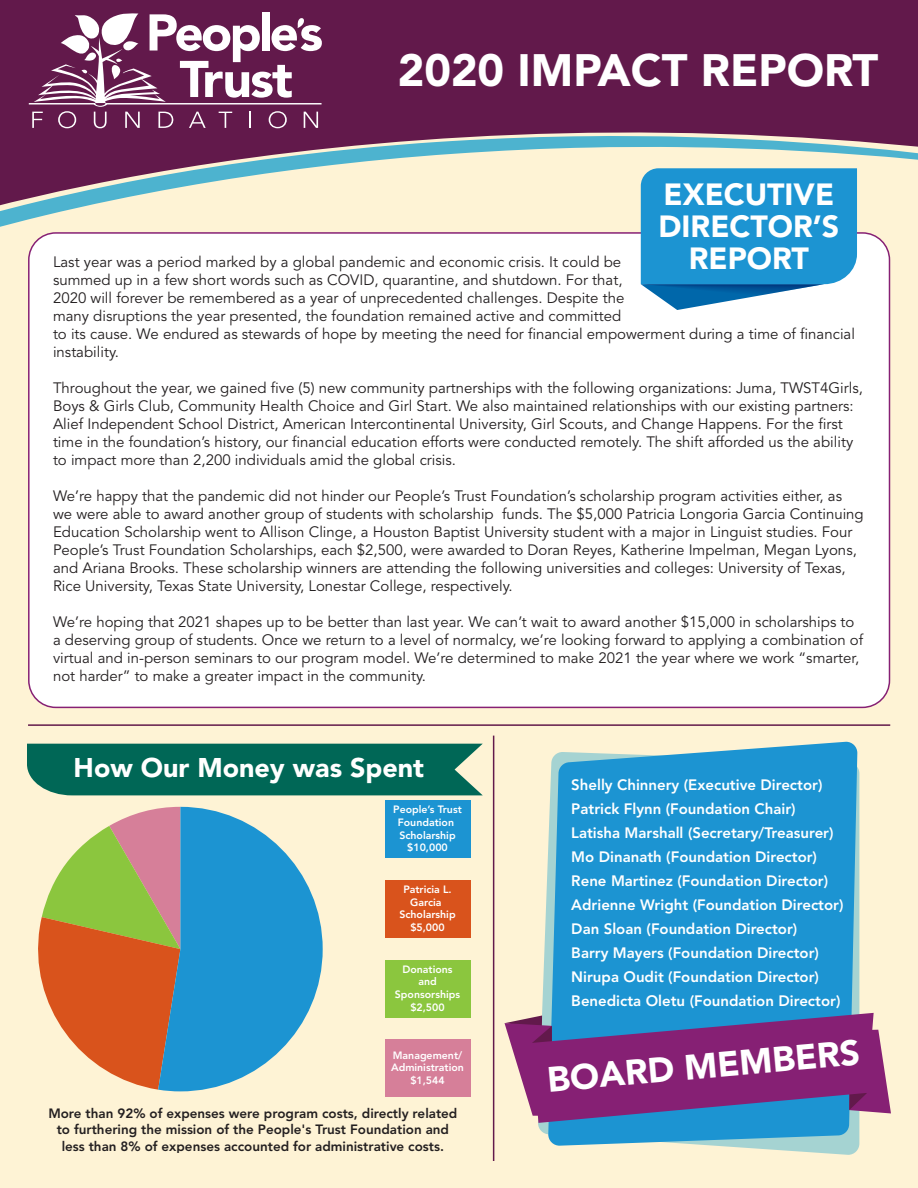
<style>
.page{position:relative;width:918px;height:1188px;background:#fef3d5}
.page>*{position:absolute;margin:0;border:0;box-sizing:border-box;transform-origin:0 0}
.t1{font:900 45px "Avenir LT Std";color:#fff}
.t2{font:900 35.1px "Avenir LT Std";color:#fff}
.t3{font:900 30.45px/32px "Avenir LT Std";color:#fff;text-align:center}
.t4{font:900 26.85px "Avenir LT Std";color:#fff}
.t5{font:15px/18px "Avenir LT Std";color:#231f20}
.t6{font:800 15px "Avenir LT Std";color:#fff}
.t7{font:800 13.5px/16px "Avenir LT Std";color:#231f20;text-align:center}
.t8{font:800 10.5px/12.6px "Avenir LT Std";color:#fff;text-align:center}
</style>
<div class="page">
<svg style="left:0;top:0;width:918px;height:231px;fill:#62194b"></svg>
<div style="left:262px;top:12px;width:7px;height:39px;background:#fff"></div>
<svg style="left:29px;top:13px;width:293px;height:115px;background:#8d587c"></svg>
<div style="left:29px;top:233px;width:860px;height:474px;background:#fff;border-radius:27px"></div>
<svg style="left:641px;top:168px;width:216px;height:142px;background:#349bd3"></svg>
<svg style="left:538px;top:752px;width:321px;height:403px"></svg>
<svg style="left:548px;top:742px;width:309px;height:404px;background:#2a9ad2"></svg>
<svg style="left:505px;top:1013px;width:386px;height:110px;background:#77478e"></svg>
<svg style="left:38px;top:808px;width:120px;height:282px"></svg>
<svg style="left:158px;top:807px;width:165px;height:284px;fill:#1c94d2"></svg>
<div style="left:385px;top:801px;width:85px;height:57px;background:#1c94d2"></div>
<div style="left:385px;top:880px;width:85px;height:57px;background:#d9531c"></div>
<div style="left:385px;top:960px;width:85px;height:57px;background:#8bc63e"></div>
<div style="left:385px;top:1040px;width:85px;height:57px;background:#d67f99"></div>
<div style="left:27px;top:744px;width:456px;height:51px;background:#006756"></div>
<hr style="left:493px;top:736px;width:1px;height:425px;background:#62194b">
<hr style="left:28px;top:724px;width:862px;height:2px;background:#62194b">
<p class="t1" style="left:398px;top:43px;width:482px">2020 IMPACT REPORT</p>
<p class="t3" style="left:659px;top:178px;width:182px">EXECUTIVE<br>DIRECTOR’S<br>REPORT</p>
<p class="t5" style="left:53px;top:254px;width:803px">Last year was a period marked by a global pandemic and economic crisis. It could be<br>summed up in a few short words such as COVID, quarantine, and shutdown. For that,<br>2020 will forever be remembered as a year of unprecedented challenges. Despite the<br>many disruptions the year presented, the foundation remained active and committed<br>to its cause. We endured as stewards of hope by meeting the need for financial empowerment during a time of financial instability.</p>
<p class="t5" style="left:53px;top:380px;width:812px">Throughout the year, we gained five (5) new community partnerships with the following organizations: Juma, TWST4Girls, Boys &amp; Girls Club, Community Health Choice and Girl Start. We also maintained relationships with our existing partners:<br>Alief Independent School District, American Intercontinental University, Girl Scouts, and Change Happens. For the first time in the foundation’s history, our financial education efforts were conducted remotely. The shift afforded us the ability</p>
<p class="t5" style="left:53px;top:452px;width:405px">to impact more than 2,200 individuals amid the global crisis.</p>
<p class="t5" style="left:53px;top:488px;width:812px">We’re happy that the pandemic did not hinder our People’s Trust Foundation’s scholarship program activities either, as we were able to award another group of students with scholarship funds. The $5,000 Patricia Longoria Garcia Continuing Education Scholarship went to Allison Clinge, a Houston Baptist University student with a major in Linguist studies. Four People’s Trust Foundation Scholarships, each $2,500, were awarded to Doran Reyes, Katherine Impelman, Megan Lyons, and Ariana Brooks. These scholarship winners are attending the following universities and colleges: University of Texas, Rice University, Texas State University, Lonestar College, respectively.</p>
<p class="t5" style="left:53px;top:614px;width:812px">We’re hoping that 2021 shapes up to be better than last year. We can’t wait to award another $15,000 in scholarships to a deserving group of students. Once we return to a level of normalcy, we’re looking forward to applying a combination of virtual and in-person seminars to our program model. We’re determined to make 2021 the year where we work “smarter, not harder” to make a greater impact in the community.</p>
<p class="t4" style="left:74px;top:752px;width:352px">How Our Money was Spent</p>
<p class="t8" style="left:393px;top:803px;width:70px">People’s Trust<br>Foundation<br>Scholarship $10,000</p>
<p class="t8" style="left:399px;top:883px;width:58px">Patricia L.<br>Garcia<br>Scholarship $5,000</p>
<p class="t8" style="left:395px;top:963px;width:67px">Donations and<br>Sponsorships $2,500</p>
<p class="t8" style="left:391px;top:1049px;width:74px">Management/<br>Administration $1,544</p>
<p class="t7" style="left:48px;top:1106px;width:411px">More than 92% of expenses were program costs, directly related to furthering the mission of the People's Trust Foundation and less than 8% of expenses accounted for administrative costs.</p>
<p class="t6" style="left:571px;top:776px;width:253px">Shelly Chinnery (Executive Director)</p>
<p class="t6" style="left:571px;top:800px;width:226px">Patrick Flynn (Foundation Chair)</p>
<p class="t6" style="left:571px;top:824px;width:264px">Latisha Marshall (Secretary/Treasurer)</p>
<p class="t6" style="left:571px;top:848px;width:247px">Mo Dinanath (Foundation Director)</p>
<p class="t6" style="left:571px;top:872px;width:258px">Rene Martinez (Foundation Director)</p>
<p class="t6" style="left:571px;top:896px;width:274px">Adrienne Wright (Foundation Director)</p>
<p class="t6" style="left:571px;top:920px;width:228px">Dan Sloan (Foundation Director)</p>
<p class="t6" style="left:571px;top:944px;width:249px">Barry Mayers (Foundation Director)</p>
<p class="t6" style="left:571px;top:968px;width:249px">Nirupa Oudit (Foundation Director)</p>
<p class="t6" style="left:571px;top:992px;width:271px">Benedicta Oletu (Foundation Director)</p>
<p class="t2" style="left:546px;top:1058px;width:315px;rotate:-5deg">BOARD MEMBERS</p>
</div>
